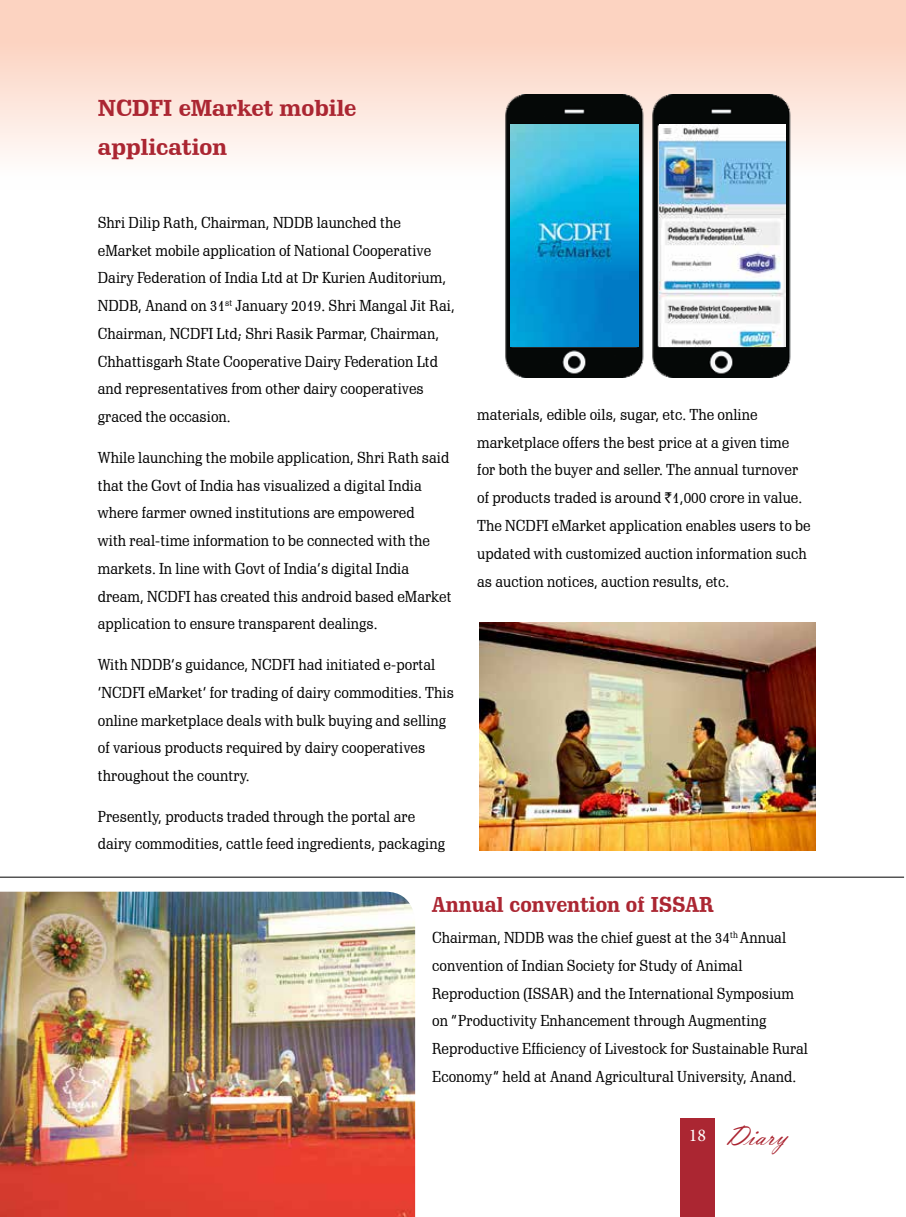
<style>
.page{position:relative;width:906px;height:1217px;background:#fff}
.page>*{position:absolute;margin:0;border:0;box-sizing:border-box;transform-origin:0 0}
.t1{font:30px "Vladimir Script";color:#ab2632}
.t2{font:700 22.5px/39px "Schadow BT";color:#ab2632}
.t3{font:700 21px "Schadow BT";color:#ab2632;scale:.95 1}
.t4{font:15.3px/27.8px "Schadow BT";color:#000}
.s1{font-family:"Rupee"}
.s2{font-family:"Minion Pro";font-size:18px;color:#fff}
</style>
<div class="page">
<div style="left:680px;top:1118px;width:34px;height:98px;background:#ab2632"></div>
<div style="left:0;top:0;width:906px;height:189px;background:linear-gradient(to bottom,#fbcab5,#fefeff)"></div>
<hr style="left:0;top:876px;width:904px;height:1px;background:#000">
<img style="left:0;top:891px;width:415px;height:325px">
<img style="left:498px;top:95px;width:147px;height:283px">
<img style="left:510px;top:124px;width:129px;height:223px">
<img style="left:645px;top:95px;width:161px;height:283px">
<img style="left:659px;top:124px;width:126px;height:223px">
<img style="left:479px;top:622px;width:336px;height:228px">
<h2 class="t2" style="left:98px;top:88px;width:260px">NCDFI eMarket mobile application</h2>
<p class="t4" style="left:98px;top:208px;width:358px">Shri Dilip Rath, Chairman, NDDB launched the eMarket mobile application of National Cooperative Dairy Federation of India Ltd at Dr Kurien Auditorium, NDDB, Anand on 31<sup>st</sup> January 2019. Shri Mangal Jit Rai, Chairman, NCDFI Ltd; Shri Rasik Parmar, Chairman, Chhattisgarh State Cooperative Dairy Federation Ltd and representatives from other dairy cooperatives graced the occasion.</p>
<p class="t4" style="left:98px;top:443px;width:355px">While launching the mobile application, Shri Rath said that the Govt of India has visualized a digital India where farmer owned institutions are empowered<br>with real-time information to be connected with the markets. In line with Govt of India’s digital India dream, NCDFI has created this android based eMarket application to ensure transparent dealings.</p>
<p class="t4" style="left:98px;top:650px;width:357px">With NDDB’s guidance, NCDFI had initiated e-portal ‘NCDFI eMarket’ for trading of dairy commodities. This online marketplace deals with bulk buying and selling of various products required by dairy cooperatives throughout the country.</p>
<p class="t4" style="left:98px;top:802px;width:349px">Presently, products traded through the portal are dairy commodities, cattle feed ingredients, packaging</p>
<p class="t4" style="left:477px;top:400px;width:335px">materials, edible oils, sugar, etc. The online marketplace offers the best price at a given time for both the buyer and seller. The annual turnover of products traded is around <span class="s1">`</span>1,000 crore in value.<br>The NCDFI eMarket application enables users to be updated with customized auction information such as auction notices, auction results, etc.</p>
<h3 class="t3" style="left:432px;top:892px;width:298px">Annual convention of ISSAR</h3>
<p class="t4" style="left:432px;top:923px;width:377px">Chairman, NDDB was the chief guest at the 34<sup>th</sup> Annual convention of Indian Society for Study of Animal Reproduction (ISSAR) and the International Symposium on “Productivity Enhancement through Augmenting Reproductive Efficiency of Livestock for Sustainable Rural Economy” held at Anand Agricultural University, Anand.</p>
<h1 class="t1" style="left:688px;top:1117px;width:99px"><span class="s2">18</span> Diary</h1>
</div>
